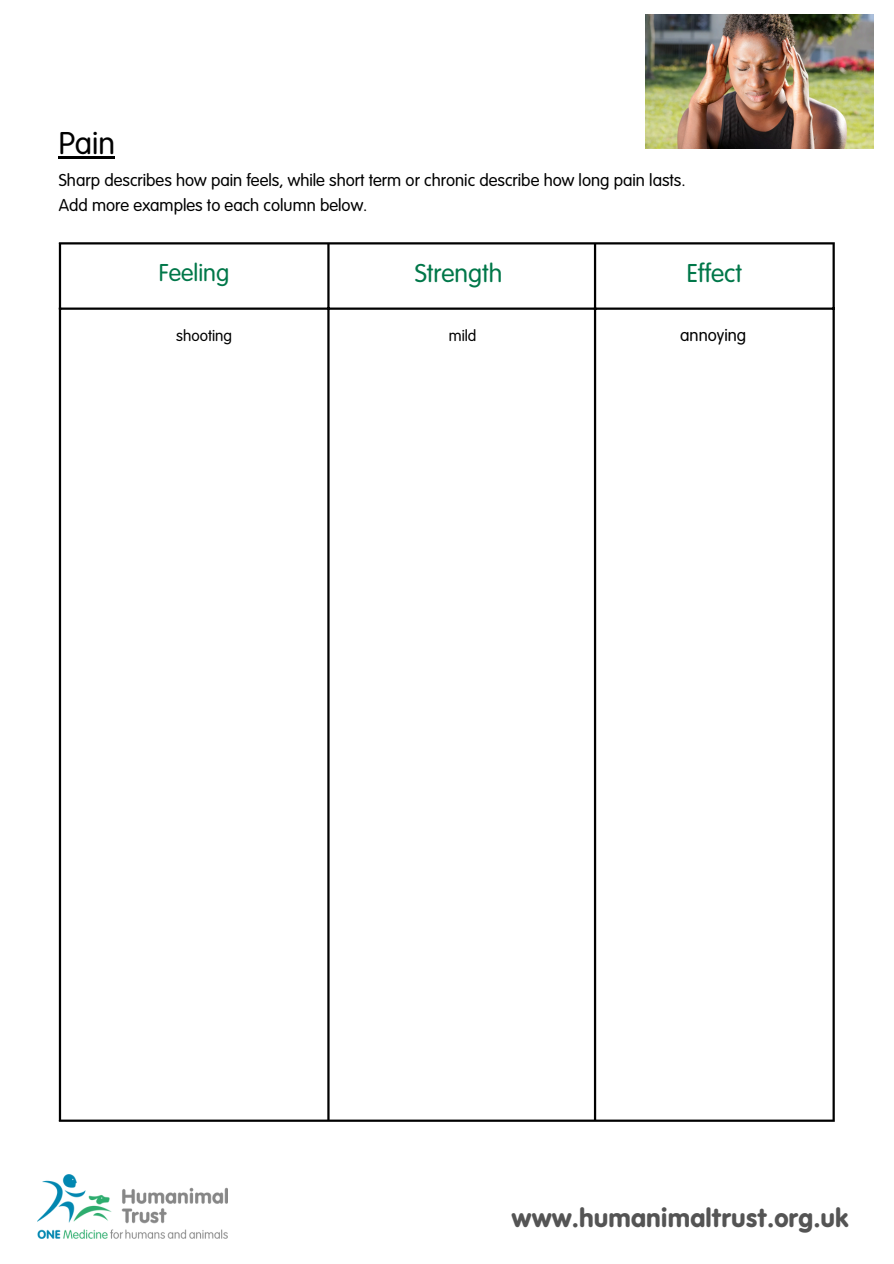
<style>
.page{position:relative;width:894px;height:1264px;background:#fff}
.page>*{position:absolute;margin:0;border:0;box-sizing:border-box;transform-origin:0 0}
.t1{font:300 33px "VAG Rundschrift D";color:#000}
.t2{font:27px "VAG Rundschrift D";color:#545454}
.t3{font:300 27px "VAG Rundschrift D";color:#007749}
.t4{font:300 25.5px "VAG Rundschrift D";color:#007749}
.t5{font:300 18px "VAG Rundschrift D";color:#000}
.t6{font:300 16.5px "VAG Rundschrift D";color:#000}
</style>
<div class="page">
<hr style="left:59px;top:244px;width:2px;height:875px;background:#000">
<hr style="left:327px;top:244px;width:2px;height:875px;background:#000">
<hr style="left:593px;top:244px;width:3px;height:875px;background:#000">
<hr style="left:832px;top:244px;width:2px;height:875px;background:#000">
<hr style="left:59px;top:242px;width:775px;height:2px;background:#000">
<hr style="left:59px;top:307px;width:775px;height:3px;background:#000">
<hr style="left:59px;top:1119px;width:775px;height:2px;background:#000">
<img style="left:37px;top:1174px;width:190px;height:64px">
<img style="left:645px;top:14px;width:227px;height:134px">
<hr style="left:59px;top:156px;width:56px;height:2px;background:#000">
<p class="t1" style="left:59px;top:130px;width:58px">Pain</p>
<p class="t5" style="left:59px;top:173px;width:628px">Sharp describes how pain feels, while short term or chronic describe how long pain lasts.</p>
<p class="t5" style="left:59px;top:198px;width:310px">Add more examples to each column below.</p>
<p class="t4" style="left:159px;top:262px;width:72px">Feeling</p>
<p class="t3" style="left:414px;top:262px;width:89px">Strength</p>
<p class="t3" style="left:686px;top:262px;width:57px">Effect</p>
<p class="t6" style="left:176px;top:329px;width:57px">shooting</p>
<p class="t6" style="left:448px;top:329px;width:29px">mild</p>
<p class="t5" style="left:680px;top:328px;width:67px">annoying</p>
<h1 class="t2" style="left:511px;top:1207px;width:339px">www.humanimaltrust.org.uk</h1>
</div>
